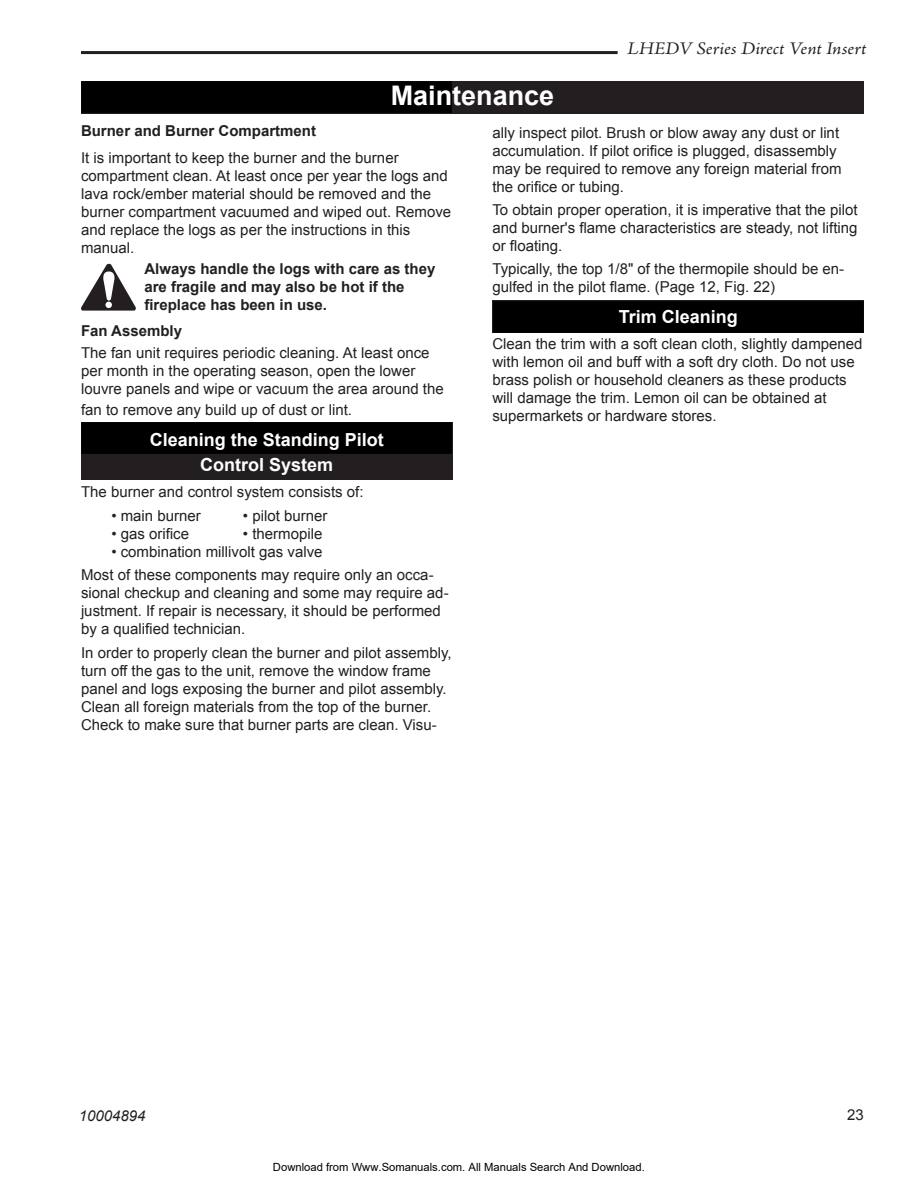
<style>
.page{position:relative;width:918px;height:1188px;background:#fff}
.page>*{position:absolute;margin:0;border:0;box-sizing:border-box;transform-origin:0 0}
.t1{font:700 27px "Arial";color:#fff}
.t2{font:700 18px/25.2px "Arial";color:#fff;text-align:center}
.t3{font:italic 18px "Adobe Jenson Pro";color:#231f20;scale:1.07 1}
.t4{font:15px/18px "Arial";color:#231f20}
.t5{font:700 15px/18px "Arial";color:#231f20}
.t6{font:italic 15px "Arial";color:#231f20}
.t7{font:11.25px "Arial";color:#000}
</style>
<div class="page">
<hr style="left:81px;top:51px;width:537px;height:3px;background:#231f20">
<div style="left:493px;top:301px;width:371px;height:32px;background:#000"></div>
<div style="left:81px;top:422px;width:371px;height:58px;background:#231f20"></div>
<div style="left:81px;top:422px;width:371px;height:32px;background:#000"></div>
<div style="left:81px;top:81px;width:783px;height:32px;background:#231f20"></div>
<div style="left:81px;top:81px;width:371px;height:32px;background:#000"></div>
<svg style="left:81px;top:264px;width:55px;height:47px"></svg>
<div style="left:105px;top:302px;width:7px;height:6px;background:#fff;border-radius:50%"></div>
<h1 class="t1" style="left:391px;top:81px;width:165px">Maintenance</h1>
<p class="t3" style="left:627px;top:38px;width:225px">LHEDV Series Direct Vent Insert</p>
<p class="t5" style="left:81px;top:122px;width:237px">Burner and Burner Compartment</p>
<p class="t4" style="left:81px;top:148px;width:372px">It is important to keep the burner and the burner compartment clean. At least once per year the logs and lava rock/ember material should be removed and the burner compartment vacuumed and wiped out. Remove and replace the logs as per the instructions in this manual.</p>
<p class="t5" style="left:144px;top:260px;width:292px">Always handle the logs with care as they are fragile and may also be hot if the fireplace has been in use.</p>
<p class="t5" style="left:81px;top:322px;width:103px">Fan Assembly</p>
<p class="t4" style="left:81px;top:343px;width:364px">The fan unit requires periodic cleaning. At least once per month in the operating season, open the lower louvre panels and wipe or vacuum the area around the</p>
<p class="t4" style="left:81px;top:401px;width:272px">fan to remove any build up of dust or lint.</p>
<p class="t2" style="left:150px;top:427px;width:236px">Cleaning the Standing Pilot<br>Control System</p>
<p class="t4" style="left:81px;top:483px;width:284px">The burner and control system consists of:</p>
<p class="t4" style="left:111px;top:506px;width:91px">• main burner</p>
<p class="t4" style="left:243px;top:506px;width:86px">• pilot burner</p>
<p class="t4" style="left:111px;top:524px;width:79px">• gas orifice</p>
<p class="t4" style="left:243px;top:524px;width:81px">• thermopile</p>
<p class="t4" style="left:81px;top:540px;width:354px;line-height:23.4px;text-indent:30px">• combination millivolt gas valve<br>Most of these components may require only an occa-</p>
<p class="t4" style="left:81px;top:584px;width:369px">sional checkup and cleaning and some may require ad&shy;justment. If repair is necessary, it should be performed by a qualified technician.</p>
<p class="t4" style="left:81px;top:643px;width:372px">In order to properly clean the burner and pilot assembly, turn off the gas to the unit, remove the window frame panel and logs exposing the burner and pilot assembly.<br>Clean all foreign materials from the top of the burner.<br>Check to make sure that burner parts are clean. Visu-</p>
<p class="t4" style="left:492px;top:123px;width:351px">ally inspect pilot. Brush or blow away any dust or lint accumulation. If pilot orifice is plugged, disassembly may be required to remove any foreign material from the orifice or tubing.</p>
<p class="t4" style="left:492px;top:201px;width:367px;text-align:justify">To obtain proper operation, it is imperative that the pilot and burner's flame characteristics are steady, not lifting or floating.</p>
<p class="t4" style="left:492px;top:260px;width:353px">Typically, the top 1/8" of the thermopile should be en&shy;gulfed in the pilot flame. (Page 12, Fig. 22)</p>
<p class="t2" style="left:619px;top:304px;width:121px">Trim Cleaning</p>
<p class="t4" style="left:492px;top:335px;width:372px">Clean the trim with a soft clean cloth, slightly dampened with lemon oil and buff with a soft dry cloth. Do not use brass polish or household cleaners as these products will damage the trim. Lemon oil can be obtained at supermarkets or hardware stores.</p>
<p class="t6" style="left:79px;top:1107px;width:68px">10004894</p>
<p class="t4" style="left:847px;top:1106px;width:18px">23</p>
<p class="t7" style="left:273px;top:1160px;width:373px">Download from Www.Somanuals.com. All Manuals Search And Download.</p>
</div>
